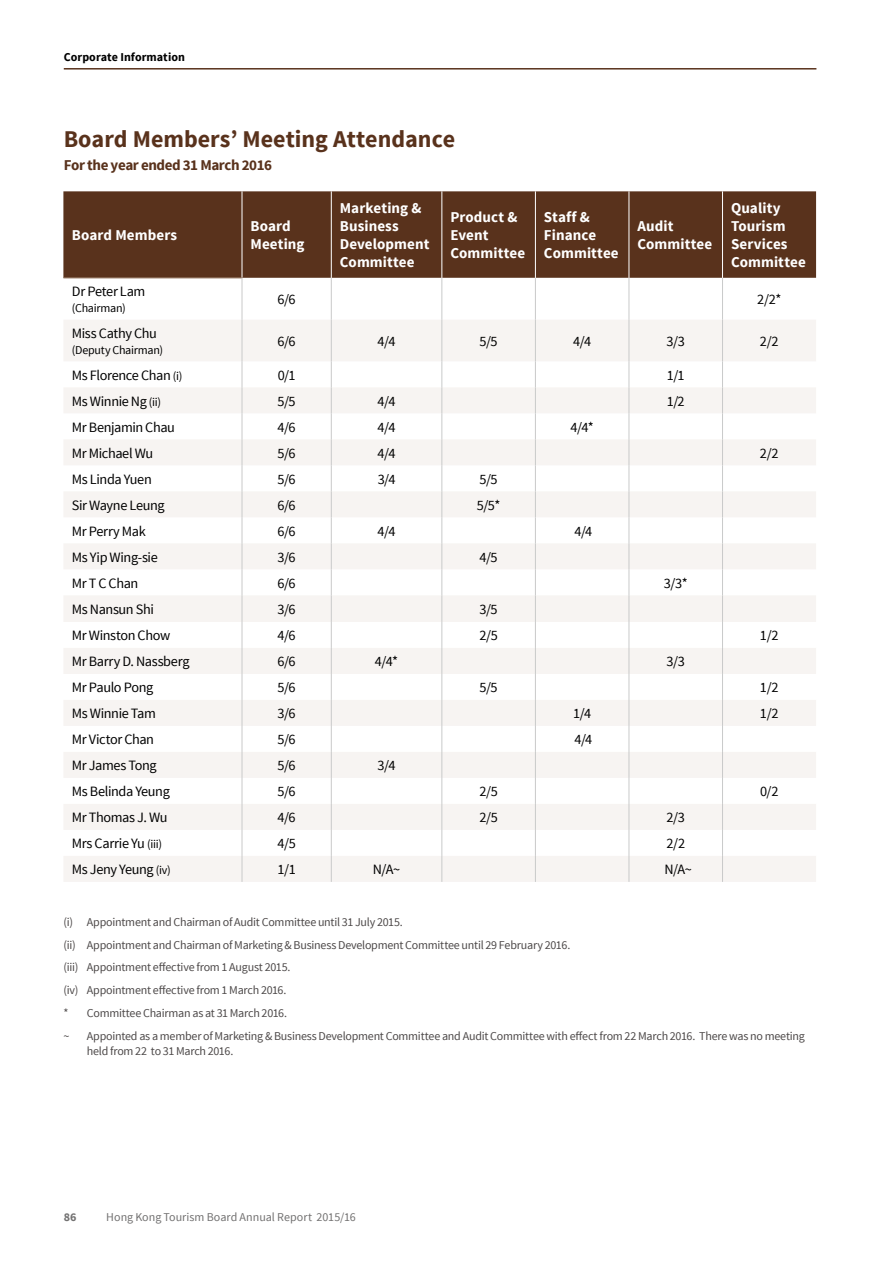
<style>
.page{position:relative;width:893px;height:1263px;background:#fff}
.page>*{position:absolute;margin:0;border:0;box-sizing:border-box;transform-origin:0 0}
.t1{font:700 24px "Source Sans Pro";color:#59321c}
.t2{font:700 15px/18px "Source Sans Pro";letter-spacing:.005em;color:#fff}
.t3{font:700 15px "Source Sans Pro";letter-spacing:-.03em;color:#59321c}
.t4{font:14.25px "Source Sans Pro";letter-spacing:-.03em;color:#000}
.t5{font:12px/23px "Source Sans Pro";letter-spacing:-.02em;color:#4d4949}
.t6{font:12px "Source Sans Pro";color:#727171}
.t7{font:12px "Source Sans Pro";letter-spacing:-.02em;color:#000}
.t8{font:700 12px "Source Sans Pro";letter-spacing:.005em;color:#000}
.t9{font:700 12px "Source Sans Pro";color:#727171}
.s1{font-size:12px}
</style>
<div class="page">
<hr style="left:64px;top:68px;width:752px;height:2px;background:#59321c">
<div style="left:63px;top:191px;width:753px;height:87px;background:#59321c"></div>
<svg style="left:64px;top:320px;width:752px;height:562px;fill:#f7f4f2"></svg>
<hr style="left:63px;top:277px;width:179px;height:1px;background:#85634c">
<hr style="left:331px;top:278px;width:1px;height:42px;background:#c9caca">
<hr style="left:441px;top:278px;width:1px;height:42px;background:#c9caca">
<hr style="left:535px;top:278px;width:1px;height:42px;background:#c9caca">
<hr style="left:629px;top:278px;width:1px;height:42px;background:#c9caca">
<hr style="left:722px;top:278px;width:1px;height:42px;background:#c9caca">
<hr style="left:331px;top:320px;width:1px;height:41px;background:#c9caca">
<hr style="left:441px;top:320px;width:1px;height:41px;background:#c9caca">
<hr style="left:535px;top:320px;width:1px;height:41px;background:#c9caca">
<hr style="left:629px;top:320px;width:1px;height:41px;background:#c9caca">
<hr style="left:722px;top:320px;width:1px;height:41px;background:#c9caca">
<svg style="left:331px;top:361px;width:1px;height:521px"></svg>
<svg style="left:441px;top:361px;width:1px;height:521px"></svg>
<svg style="left:535px;top:361px;width:1px;height:521px"></svg>
<svg style="left:629px;top:361px;width:1px;height:521px"></svg>
<svg style="left:722px;top:361px;width:1px;height:521px"></svg>
<hr style="left:242px;top:278px;width:1px;height:42px;background:#c9caca">
<hr style="left:242px;top:320px;width:1px;height:41px;background:#c9caca">
<svg style="left:242px;top:361px;width:1px;height:521px"></svg>
<hr style="left:242px;top:191px;width:1px;height:86px;background:#fff">
<hr style="left:331px;top:191px;width:1px;height:87px;background:#fff">
<hr style="left:441px;top:191px;width:1px;height:87px;background:#fff">
<hr style="left:535px;top:191px;width:1px;height:87px;background:#fff">
<hr style="left:629px;top:191px;width:1px;height:87px;background:#fff">
<hr style="left:722px;top:191px;width:1px;height:87px;background:#fff">
<p class="t8" style="left:64px;top:49px;width:123px">Corporate Information</p>
<h1 class="t1" style="left:64px;top:124px;width:393px">Board Members’ Meeting Attendance</h1>
<p class="t3" style="left:64px;top:155px;width:210px">For the year ended 31 March 2016</p>
<p class="t2" style="left:72px;top:227px;width:107px">Board Members</p>
<p class="t2" style="left:250px;top:218px;width:56px">Board<br>Meeting</p>
<p class="t2" style="left:340px;top:200px;width:91px">Marketing &amp;<br>Business<br>Development<br>Committee</p>
<p class="t2" style="left:450px;top:209px;width:76px">Product &amp;<br>Event<br>Committee</p>
<p class="t2" style="left:544px;top:209px;width:76px">Staff &amp;<br>Finance<br>Committee</p>
<p class="t2" style="left:637px;top:218px;width:76px">Audit<br>Committee</p>
<p class="t2" style="left:731px;top:200px;width:76px">Quality<br>Tourism<br>Services<br>Committee</p>
<p class="t4" style="left:72px;top:283px;width:75px">Dr Peter Lam</p>
<p class="t7" style="left:72px;top:301px;width:55px">(Chairman)</p>
<p class="t4" style="left:72px;top:324px;width:87px">Miss Cathy Chu</p>
<p class="t7" style="left:72px;top:342px;width:93px">(Deputy Chairman)</p>
<p class="t4" style="left:278px;top:290px;width:20px">6/6</p>
<p class="t4" style="left:757px;top:290px;width:26px">2/2*</p>
<p class="t4" style="left:278px;top:332px;width:20px">6/6</p>
<p class="t4" style="left:378px;top:332px;width:19px">4/4</p>
<p class="t4" style="left:480px;top:332px;width:20px">5/5</p>
<p class="t4" style="left:573px;top:332px;width:19px">4/4</p>
<p class="t4" style="left:667px;top:332px;width:20px">3/3</p>
<p class="t4" style="left:760px;top:332px;width:20px">2/2</p>
<p class="t4" style="left:72px;top:366px;width:112px">Ms Florence Chan <span class="s1">(i)</span></p>
<p class="t4" style="left:278px;top:366px;width:19px">0/1</p>
<p class="t4" style="left:667px;top:366px;width:19px">1/1</p>
<p class="t4" style="left:72px;top:392px;width:91px">Ms Winnie Ng <span class="s1">(ii)</span></p>
<p class="t4" style="left:278px;top:392px;width:20px">5/5</p>
<p class="t4" style="left:378px;top:392px;width:19px">4/4</p>
<p class="t4" style="left:667px;top:392px;width:19px">1/2</p>
<p class="t4" style="left:72px;top:418px;width:105px">Mr Benjamin Chau</p>
<p class="t4" style="left:278px;top:418px;width:20px">4/6</p>
<p class="t4" style="left:378px;top:418px;width:19px">4/4</p>
<p class="t4" style="left:571px;top:418px;width:25px">4/4*</p>
<p class="t4" style="left:72px;top:444px;width:83px">Mr Michael Wu</p>
<p class="t4" style="left:278px;top:444px;width:20px">5/6</p>
<p class="t4" style="left:378px;top:444px;width:19px">4/4</p>
<p class="t4" style="left:760px;top:444px;width:20px">2/2</p>
<p class="t4" style="left:72px;top:470px;width:81px">Ms Linda Yuen</p>
<p class="t4" style="left:278px;top:470px;width:20px">5/6</p>
<p class="t4" style="left:378px;top:470px;width:19px">3/4</p>
<p class="t4" style="left:480px;top:470px;width:20px">5/5</p>
<p class="t4" style="left:72px;top:496px;width:94px">Sir Wayne Leung</p>
<p class="t4" style="left:278px;top:496px;width:20px">6/6</p>
<p class="t4" style="left:477px;top:496px;width:25px">5/5*</p>
<p class="t4" style="left:72px;top:522px;width:75px">Mr Perry Mak</p>
<p class="t4" style="left:278px;top:522px;width:20px">6/6</p>
<p class="t4" style="left:378px;top:522px;width:19px">4/4</p>
<p class="t4" style="left:574px;top:522px;width:19px">4/4</p>
<p class="t4" style="left:72px;top:548px;width:87px">Ms Yip Wing-sie</p>
<p class="t4" style="left:278px;top:548px;width:20px">3/6</p>
<p class="t4" style="left:479px;top:548px;width:20px">4/5</p>
<p class="t4" style="left:72px;top:574px;width:68px">Mr T C Chan</p>
<p class="t4" style="left:278px;top:574px;width:20px">6/6</p>
<p class="t4" style="left:664px;top:574px;width:25px">3/3*</p>
<p class="t4" style="left:72px;top:600px;width:83px">Ms Nansun Shi</p>
<p class="t4" style="left:278px;top:600px;width:20px">3/6</p>
<p class="t4" style="left:480px;top:600px;width:20px">3/5</p>
<p class="t4" style="left:72px;top:627px;width:100px">Mr Winston Chow</p>
<p class="t4" style="left:278px;top:627px;width:20px">4/6</p>
<p class="t4" style="left:479px;top:627px;width:20px">2/5</p>
<p class="t4" style="left:760px;top:627px;width:20px">1/2</p>
<p class="t4" style="left:72px;top:653px;width:119px">Mr Barry D. Nassberg</p>
<p class="t4" style="left:278px;top:653px;width:20px">6/6</p>
<p class="t4" style="left:375px;top:653px;width:25px">4/4*</p>
<p class="t4" style="left:666px;top:653px;width:20px">3/3</p>
<p class="t4" style="left:72px;top:679px;width:83px">Mr Paulo Pong</p>
<p class="t4" style="left:278px;top:679px;width:20px">5/6</p>
<p class="t4" style="left:480px;top:679px;width:20px">5/5</p>
<p class="t4" style="left:760px;top:679px;width:20px">1/2</p>
<p class="t4" style="left:72px;top:705px;width:85px">Ms Winnie Tam</p>
<p class="t4" style="left:278px;top:705px;width:20px">3/6</p>
<p class="t4" style="left:573px;top:705px;width:20px">1/4</p>
<p class="t4" style="left:760px;top:705px;width:20px">1/2</p>
<p class="t4" style="left:72px;top:731px;width:84px">Mr Victor Chan</p>
<p class="t4" style="left:278px;top:731px;width:20px">5/6</p>
<p class="t4" style="left:574px;top:731px;width:19px">4/4</p>
<p class="t4" style="left:72px;top:757px;width:86px">Mr James Tong</p>
<p class="t4" style="left:278px;top:757px;width:20px">5/6</p>
<p class="t4" style="left:378px;top:757px;width:19px">3/4</p>
<p class="t4" style="left:72px;top:783px;width:99px">Ms Belinda Yeung</p>
<p class="t4" style="left:278px;top:783px;width:20px">5/6</p>
<p class="t4" style="left:479px;top:783px;width:20px">2/5</p>
<p class="t4" style="left:760px;top:783px;width:20px">0/2</p>
<p class="t4" style="left:72px;top:809px;width:97px">Mr Thomas J. Wu</p>
<p class="t4" style="left:278px;top:809px;width:20px">4/6</p>
<p class="t4" style="left:479px;top:809px;width:20px">2/5</p>
<p class="t4" style="left:666px;top:809px;width:20px">2/3</p>
<p class="t4" style="left:72px;top:835px;width:92px">Mrs Carrie Yu <span class="s1">(iii)</span></p>
<p class="t4" style="left:278px;top:835px;width:20px">4/5</p>
<p class="t4" style="left:666px;top:835px;width:20px">2/2</p>
<p class="t4" style="left:72px;top:861px;width:100px">Ms Jeny Yeung <span class="s1">(iv)</span></p>
<p class="t4" style="left:278px;top:861px;width:20px">1/1</p>
<p class="t4" style="left:373px;top:861px;width:29px">N/A~</p>
<p class="t4" style="left:664px;top:861px;width:29px">N/A~</p>
<p class="t5" style="left:63px;top:910px;width:508px">(i) Appointment and Chairman of Audit Committee until 31 July 2015.<br>(ii) Appointment and Chairman of Marketing &amp; Business Development Committee until 29 February 2016. (iii) Appointment effective from 1 August 2015.<br>(iv) Appointment effective from 1 March 2016.<br>* Committee Chairman as at 31 March 2016.<br>~</p>
<p class="t5" style="left:87px;top:1029px;width:720px;line-height:14.4px">Appointed as a member of Marketing &amp; Business Development Committee and Audit Committee with effect from 22 March 2016. There was no meeting held from 22 to 31 March 2016.</p>
<p class="t9" style="left:64px;top:1209px;width:14px">86</p>
<p class="t6" style="left:106px;top:1209px;width:251px">Hong Kong Tourism Board Annual Report 2015/16</p>
</div>
